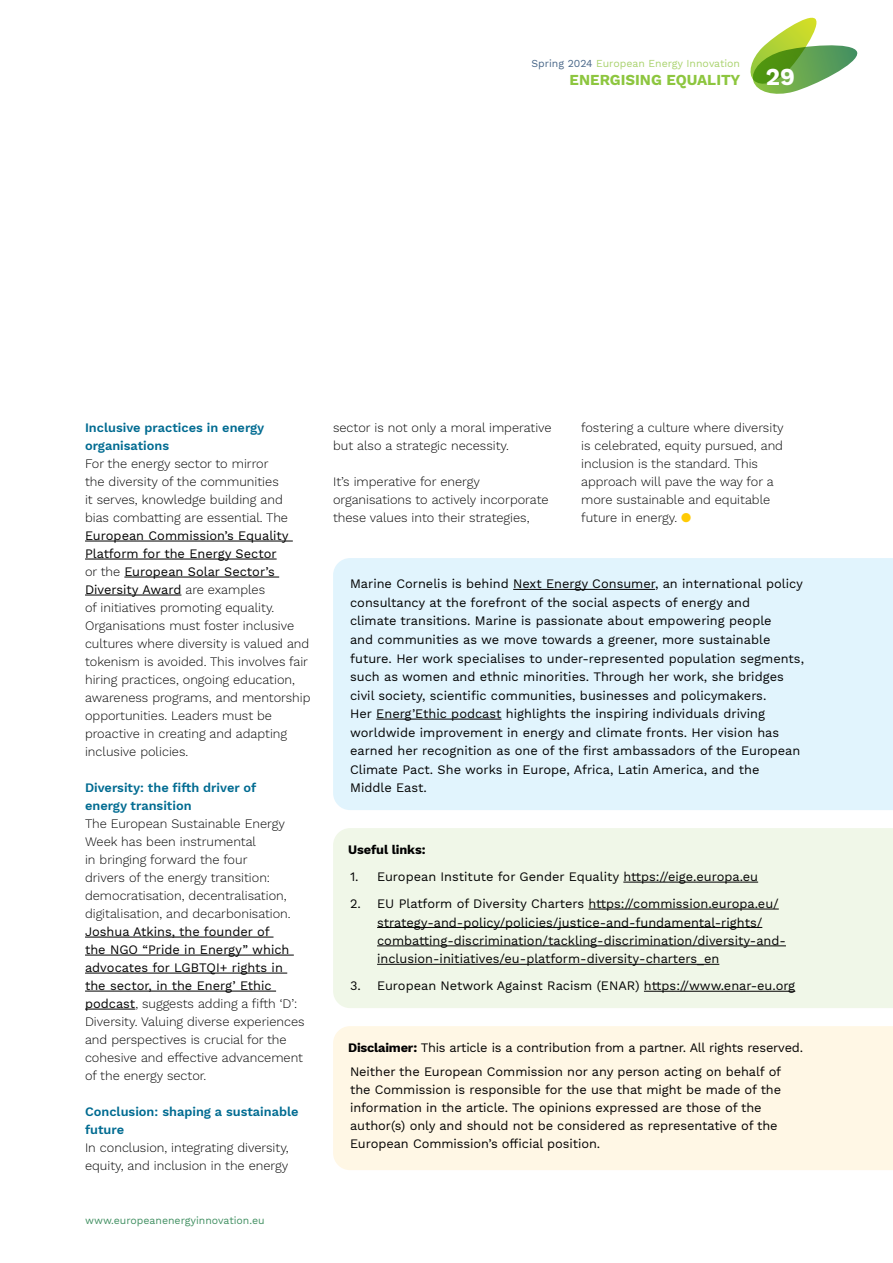
<style>
.page{position:relative;width:893px;height:1263px;background:#fff}
.page>*{position:absolute;margin:0;border:0;box-sizing:border-box;transform-origin:0 0}
.t1{font:700 24px "Work Sans";color:#fff}
.t2{font:700 15px "Work Sans";color:#8dc63f}
.t3{font:12.75px/18.6px "Work Sans";color:#000}
.t4{font:300 12.75px/18px "Work Sans";color:#000}
.t5{font:600 12.75px/18px "Work Sans";color:#006b91}
.t6{font:700 12.75px "Work Sans";letter-spacing:-.005em;color:#000}
.t7{font:10.5px "Work Sans";color:#a9d26d}
.t8{font:10.5px "Work Sans";color:#408f61}
.s1{color:#486688}
.s2{font-weight:400}
.s3{color:#ffcb05}
.s4{font-weight:700}
</style>
<div class="page">
<svg style="left:750px;top:17px;width:108px;height:77px"></svg>
<div style="left:333px;top:1026px;width:560px;height:144px;background:#fff7e5"></div>
<div style="left:333px;top:828px;width:560px;height:180px;background:#f0f7e8"></div>
<hr style="left:623px;top:882px;width:135px;height:1px;background:#000">
<hr style="left:588px;top:909px;width:191px;height:1px;background:#000">
<hr style="left:377px;top:927px;width:385px;height:1px;background:#000">
<hr style="left:377px;top:945px;width:409px;height:1px;background:#000">
<hr style="left:377px;top:964px;width:342px;height:1px;background:#000">
<hr style="left:644px;top:991px;width:151px;height:1px;background:#000">
<div style="left:333px;top:558px;width:560px;height:252px;background:#e1f4fd"></div>
<hr style="left:513px;top:589px;width:142px;height:1px;background:#000">
<hr style="left:376px;top:719px;width:126px;height:1px;background:#000">
<hr style="left:85px;top:541px;width:208px;height:1px;background:#000">
<hr style="left:85px;top:559px;width:192px;height:1px;background:#000">
<hr style="left:124px;top:577px;width:155px;height:1px;background:#000">
<hr style="left:85px;top:595px;width:96px;height:1px;background:#000">
<hr style="left:85px;top:937px;width:188px;height:1px;background:#000">
<hr style="left:85px;top:955px;width:209px;height:1px;background:#000">
<hr style="left:85px;top:973px;width:202px;height:1px;background:#000">
<hr style="left:85px;top:991px;width:191px;height:1px;background:#000">
<hr style="left:85px;top:1009px;width:50px;height:1px;background:#000">
<p class="t7" style="left:532px;top:57px;width:210px"><span class="s1">Spring 2024</span> European Energy Innovation</p>
<p class="t2" style="left:570px;top:71px;width:172px">ENERGISING EQUALITY</p>
<h1 class="t1" style="left:766px;top:63px;width:31px">29</h1>
<p class="t5" style="left:85px;top:419px;width:181px">Inclusive practices in energy organisations</p>
<p class="t4" style="left:85px;top:455px;width:205px">For the energy sector to mirror the diversity of the communities it serves, knowledge building and bias combatting are essential. The</p>
<p class="t4" style="left:85px;top:527px;width:227px"><span class="s2">European Commission’s Equality Platform for the Energy Sector<br></span>or the <span class="s2">European Solar Sector’s Diversity Award</span> are examples<br>of initiatives promoting equality.<br>Organisations must foster inclusive cultures where diversity is valued and tokenism is avoided. This involves fair hiring practices, ongoing education, awareness programs, and mentorship opportunities. Leaders must be proactive in creating and adapting inclusive policies.</p>
<p class="t5" style="left:85px;top:779px;width:173px">Diversity: the fifth driver of energy transition</p>
<p class="t4" style="left:85px;top:815px;width:207px">The European Sustainable Energy Week has been instrumental<br>in bringing forward the four<br>drivers of the energy transition: democratisation, decentralisation, digitalisation, and decarbonisation.</p>
<p class="t4" style="left:85px;top:923px;width:221px"><span class="s2">Joshua Atkins, the founder of<br>the NGO “Pride in Energy” which advocates for LGBTQI+ rights in the sector, in the Energ’ Ethic podcast</span>, suggests adding a fifth ‘D’:<br>Diversity. Valuing diverse experiences and perspectives is crucial for the cohesive and effective advancement of the energy sector.</p>
<p class="t5" style="left:85px;top:1103px;width:215px">Conclusion: shaping a sustainable future</p>
<p class="t4" style="left:85px;top:1139px;width:205px">In conclusion, integrating diversity, equity, and inclusion in the energy</p>
<p class="t8" style="left:85px;top:1214px;width:181px">www.europeanenergyinnovation.eu</p>
<p class="t4" style="left:333px;top:419px;width:220px">sector is not only a moral imperative but also a strategic necessity.</p>
<p class="t4" style="left:333px;top:473px;width:217px">It’s imperative for energy organisations to actively incorporate these values into their strategies,</p>
<p class="t4" style="left:581px;top:419px;width:204px">fostering a culture where diversity is celebrated, equity pursued, and inclusion is the standard. This approach will pave the way for a more sustainable and equitable future in energy. <span class="s3">●</span></p>
<p class="t3" style="left:350px;top:575px;width:455px">Marine Cornelis is behind Next Energy Consumer, an international policy consultancy at the forefront of the social aspects of energy and<br>climate transitions. Marine is passionate about empowering people<br>and communities as we move towards a greener, more sustainable future. Her work specialises to under-represented population segments, such as women and ethnic minorities. Through her work, she bridges civil society, scientific communities, businesses and policymakers.<br>Her Energ’Ethic podcast highlights the inspiring individuals driving worldwide improvement in energy and climate fronts. Her vision has earned her recognition as one of the first ambassadors of the European Climate Pact. She works in Europe, Africa, Latin America, and the Middle East.</p>
<p class="t6" style="left:348px;top:842px;width:79px">Useful links:</p>
<p class="t3" style="left:350px;top:868px;width:410px">1. European Institute for Gender Equality https://eige.europa.eu</p>
<p class="t3" style="left:377px;top:895px;width:410px;text-indent:-27px">2. EU Platform of Diversity Charters https://commission.europa.eu/ strategy-and-policy/policies/justice-and-fundamental-rights/ combatting-discrimination/tackling-discrimination/diversity-and&shy;inclusion-initiatives/eu-platform-diversity-charters_en</p>
<p class="t3" style="left:350px;top:977px;width:447px">3. European Network Against Racism (ENAR) https://www.enar-eu.org</p>
<p class="t3" style="left:348px;top:1036px;width:457px;line-height:24.5px"><span class="s4">Disclaimer:</span> This article is a contribution from a partner. All rights reserved.<br>Neither the European Commission nor any person acting on behalf of</p>
<p class="t3" style="left:350px;top:1081px;width:433px;line-height:18px">the Commission is responsible for the use that might be made of the information in the article. The opinions expressed are those of the author(s) only and should not be considered as representative of the European Commission’s official position.</p>
</div>
